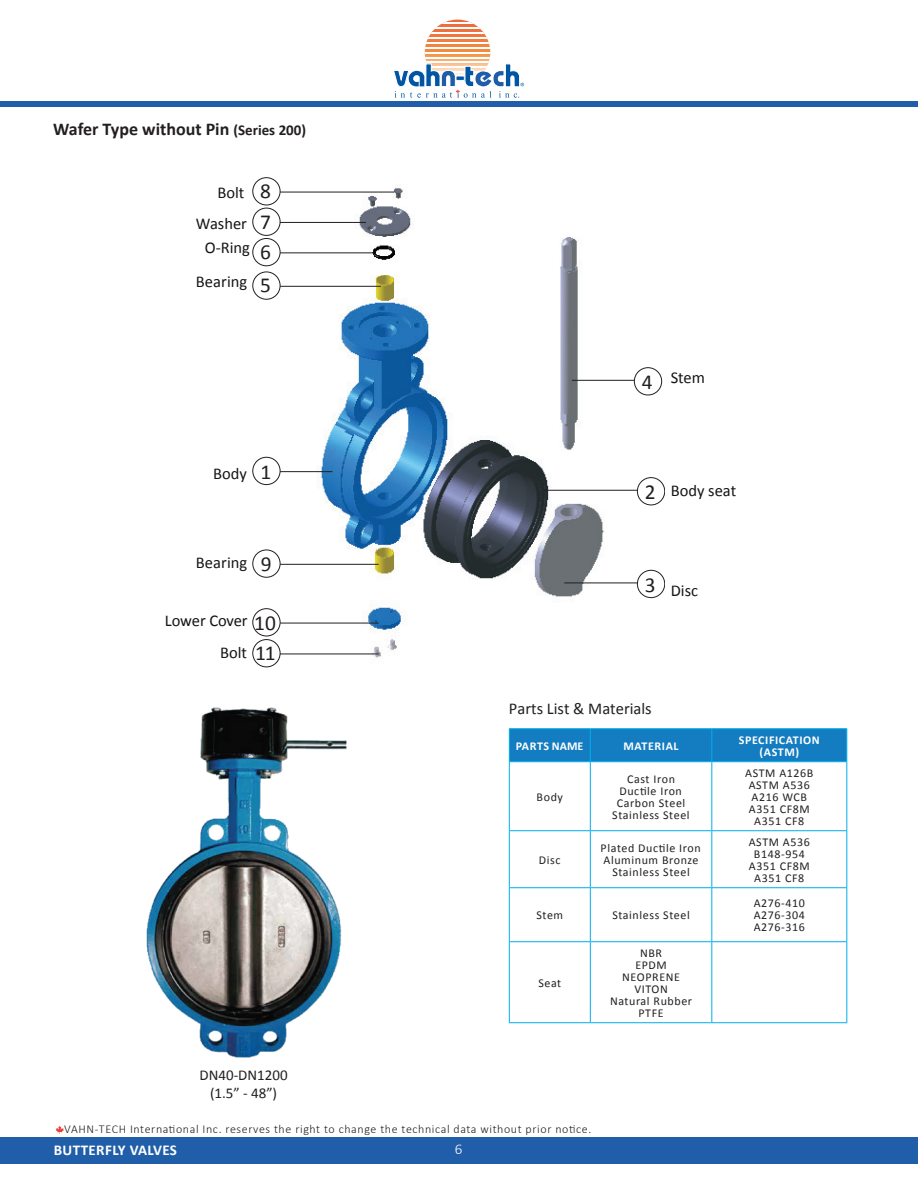
<style>
.page{position:relative;width:918px;height:1188px;background:#fff}
.page>*{position:absolute;margin:0;border:0;box-sizing:border-box;transform-origin:0 0}
.t1{font:21.45px/30.5px "Calibri";color:#231f20;text-align:justify}
.t2{font:700 18px "Calibri";color:#231f20}
.t3{font:16.5px/32.4px "Calibri";color:#181414;text-align:right}
.t4{font:16.5px "Calibri";color:#231f20}
.t5{font:15px/18px "Calibri";color:#231f20;text-align:center}
.t6{font:700 15px "Calibri";letter-spacing:.025em;color:#fff}
.t7{font:300 15px "Calibri";color:#fff}
.t8{font:12px/12px "Calibri";letter-spacing:.05em;color:#231f20;text-align:center}
.t9{font:300 12px "Calibri";letter-spacing:.05em;color:#231f20}
.t10{font:700 12px/12px "Calibri";letter-spacing:.05em;color:#fff;text-align:center}
.t11{font:700 12px "Calibri";color:#fff}
.s1{font-size:15px}
</style>
<div class="page">
<div style="left:0;top:101px;width:918px;height:6px;background:#215ea9"></div>
<svg style="left:393px;top:19px;width:131px;height:79px"></svg>
<div style="left:0;top:1137px;width:918px;height:27px;background:#215ea9"></div>
<svg style="left:55px;top:1125px;width:9px;height:9px"></svg>
<img style="left:316px;top:188px;width:294px;height:470px">
<div style="left:253px;top:178px;width:27px;height:27px;border:1px solid #231f20;border-radius:50%"></div>
<hr style="left:280px;top:192px;width:115px;height:1px;background:#231f20">
<div style="left:253px;top:208px;width:27px;height:28px;border:1px solid #231f20;border-radius:50%"></div>
<hr style="left:280px;top:222px;width:86px;height:1px;background:#231f20">
<div style="left:253px;top:238px;width:27px;height:28px;border:1px solid #231f20;border-radius:50%"></div>
<hr style="left:280px;top:252px;width:93px;height:1px;background:#231f20">
<div style="left:253px;top:272px;width:27px;height:27px;border:1px solid #231f20;border-radius:50%"></div>
<hr style="left:280px;top:286px;width:101px;height:1px;background:#231f20">
<div style="left:253px;top:457px;width:27px;height:28px;border:1px solid #231f20;border-radius:50%"></div>
<hr style="left:280px;top:471px;width:52px;height:1px;background:#231f20">
<div style="left:253px;top:550px;width:27px;height:27px;border:1px solid #231f20;border-radius:50%"></div>
<hr style="left:280px;top:564px;width:99px;height:1px;background:#231f20">
<div style="left:253px;top:609px;width:27px;height:27px;border:1px solid #231f20;border-radius:50%"></div>
<hr style="left:280px;top:623px;width:99px;height:1px;background:#231f20">
<div style="left:253px;top:639px;width:27px;height:28px;border:1px solid #231f20;border-radius:50%"></div>
<hr style="left:280px;top:653px;width:99px;height:1px;background:#231f20">
<div style="left:637px;top:570px;width:27px;height:28px;border:1px solid #231f20;border-radius:50%"></div>
<hr style="left:564px;top:582px;width:74px;height:1px;background:#231f20">
<div style="left:637px;top:477px;width:27px;height:28px;border:1px solid #231f20;border-radius:50%"></div>
<hr style="left:544px;top:490px;width:94px;height:1px;background:#231f20">
<div style="left:634px;top:368px;width:28px;height:27px;border:1px solid #231f20;border-radius:50%"></div>
<hr style="left:572px;top:380px;width:62px;height:1px;background:#231f20">
<div style="left:360px;top:580px;width:46px;height:20px;background:#fff"></div>
<div style="left:510px;top:729px;width:336px;height:32px;background:#147cc1"></div>
<hr style="left:509px;top:728px;width:81px;height:1px;background:#00aeef">
<hr style="left:509px;top:729px;width:1px;height:32px;background:#00aeef">
<hr style="left:590px;top:728px;width:122px;height:1px;background:#00aeef">
<hr style="left:590px;top:729px;width:1px;height:32px;background:#00aeef">
<hr style="left:712px;top:728px;width:135px;height:1px;background:#00aeef">
<hr style="left:711px;top:729px;width:1px;height:32px;background:#00aeef">
<hr style="left:846px;top:729px;width:1px;height:32px;background:#00aeef">
<hr style="left:509px;top:761px;width:81px;height:1px;background:#00aeef">
<hr style="left:509px;top:762px;width:1px;height:68px;background:#00aeef">
<hr style="left:590px;top:761px;width:122px;height:1px;background:#00aeef">
<hr style="left:590px;top:762px;width:1px;height:68px;background:#00aeef">
<hr style="left:712px;top:761px;width:135px;height:1px;background:#00aeef">
<hr style="left:711px;top:762px;width:1px;height:68px;background:#00aeef">
<hr style="left:846px;top:762px;width:1px;height:68px;background:#00aeef">
<hr style="left:509px;top:830px;width:81px;height:1px;background:#00aeef">
<hr style="left:509px;top:831px;width:1px;height:56px;background:#00aeef">
<hr style="left:590px;top:830px;width:122px;height:1px;background:#00aeef">
<hr style="left:590px;top:831px;width:1px;height:56px;background:#00aeef">
<hr style="left:712px;top:830px;width:135px;height:1px;background:#00aeef">
<hr style="left:711px;top:831px;width:1px;height:56px;background:#00aeef">
<hr style="left:846px;top:831px;width:1px;height:56px;background:#00aeef">
<hr style="left:509px;top:887px;width:81px;height:1px;background:#00aeef">
<hr style="left:509px;top:888px;width:1px;height:53px;background:#00aeef">
<hr style="left:590px;top:887px;width:122px;height:1px;background:#00aeef">
<hr style="left:590px;top:888px;width:1px;height:53px;background:#00aeef">
<hr style="left:712px;top:887px;width:135px;height:1px;background:#00aeef">
<hr style="left:711px;top:888px;width:1px;height:53px;background:#00aeef">
<hr style="left:846px;top:888px;width:1px;height:53px;background:#00aeef">
<hr style="left:509px;top:941px;width:81px;height:1px;background:#00aeef">
<hr style="left:509px;top:942px;width:1px;height:80px;background:#00aeef">
<hr style="left:590px;top:941px;width:122px;height:1px;background:#00aeef">
<hr style="left:590px;top:942px;width:1px;height:80px;background:#00aeef">
<hr style="left:712px;top:941px;width:135px;height:1px;background:#00aeef">
<hr style="left:711px;top:942px;width:1px;height:80px;background:#00aeef">
<hr style="left:846px;top:942px;width:1px;height:80px;background:#00aeef">
<hr style="left:509px;top:1022px;width:81px;height:1px;background:#00aeef">
<hr style="left:590px;top:1022px;width:122px;height:1px;background:#00aeef">
<hr style="left:712px;top:1022px;width:135px;height:1px;background:#00aeef">
<img style="left:146px;top:707px;width:201px;height:351px">
<h2 class="t2" style="left:53px;top:121px;width:254px">Wafer Type without Pin <span class="s1">(Series 200)</span></h2>
<h3 class="t3" style="left:217px;top:178px;width:28px">Bolt</h3>
<h3 class="t3" style="left:196px;top:208px;width:53px">Washer</h3>
<h3 class="t3" style="left:205px;top:233px;width:47px">O-Ring</h3>
<h3 class="t3" style="left:196px;top:267px;width:53px">Bearing</h3>
<h1 class="t1" style="left:260px;top:178px;width:12px">8<br>7<br>6</h1>
<h1 class="t1" style="left:260px;top:272px;width:12px">5</h1>
<h3 class="t3" style="left:213px;top:459px;width:35px">Body</h3>
<h1 class="t1" style="left:260px;top:458px;width:12px">1</h1>
<h3 class="t3" style="left:196px;top:547px;width:53px">Bearing</h3>
<h1 class="t1" style="left:261px;top:550px;width:12px">9</h1>
<h3 class="t3" style="left:165px;top:606px;width:84px">Lower Cover<br>Bolt</h3>
<h1 class="t1" style="left:254px;top:610px;width:23px;line-height:30px">10<br>11</h1>
<p class="t5" style="left:200px;top:1067px;width:90px">DN40-DN1200 (1.5” - 48”)</p>
<h1 class="t1" style="left:642px;top:369px;width:12px">4</h1>
<h3 class="t3" style="left:671px;top:363px;width:36px">Stem</h3>
<h1 class="t1" style="left:645px;top:479px;width:12px">2</h1>
<h3 class="t3" style="left:671px;top:476px;width:67px">Body seat</h3>
<h1 class="t1" style="left:645px;top:571px;width:12px">3</h1>
<h3 class="t3" style="left:671px;top:575px;width:29px">Disc</h3>
<h3 class="t4" style="left:509px;top:702px;width:144px">Parts List &amp; Materials</h3>
<p class="t11" style="left:516px;top:741px;width:69px">PARTS NAME</p>
<p class="t10" style="left:624px;top:741px;width:57px">MATERIAL</p>
<p class="t10" style="left:739px;top:735px;width:82px">SPECIFICATION (ASTM)</p>
<p class="t8" style="left:537px;top:792px;width:28px">Body</p>
<p class="t8" style="left:612px;top:774px;width:79px">Cast Iron<br>Ductile Iron<br>Carbon Steel<br>Stainless Steel</p>
<p class="t8" style="left:745px;top:768px;width:70px">ASTM A126B<br>ASTM A536<br>A216 WCB<br>A351 CF8M<br>A351 CF8</p>
<p class="t8" style="left:539px;top:855px;width:23px">Disc</p>
<p class="t8" style="left:601px;top:843px;width:102px">Plated Ductile Iron<br>Aluminum Bronze<br>Stainless Steel</p>
<p class="t8" style="left:749px;top:837px;width:63px">ASTM A536<br>B148-954<br>A351 CF8M<br>A351 CF8</p>
<p class="t8" style="left:536px;top:910px;width:28px">Stem</p>
<p class="t8" style="left:612px;top:910px;width:79px">Stainless Steel</p>
<p class="t8" style="left:754px;top:898px;width:53px;text-align:justify">A276-410<br>A276-304<br>A276-316</p>
<p class="t8" style="left:538px;top:978px;width:24px">Seat</p>
<p class="t8" style="left:610px;top:948px;width:84px">NBR<br>EPDM<br>NEOPRENE<br>VITON<br>Natural Rubber<br>PTFE</p>
<p class="t9" style="left:64px;top:1124px;width:529px">VAHN-TECH International Inc. reserves the right to change the technical data without prior notice.</p>
<p class="t6" style="left:54px;top:1144px;width:125px">BUTTERFLY VALVES</p>
<p class="t7" style="left:455px;top:1142px;width:9px">6</p>
</div>
